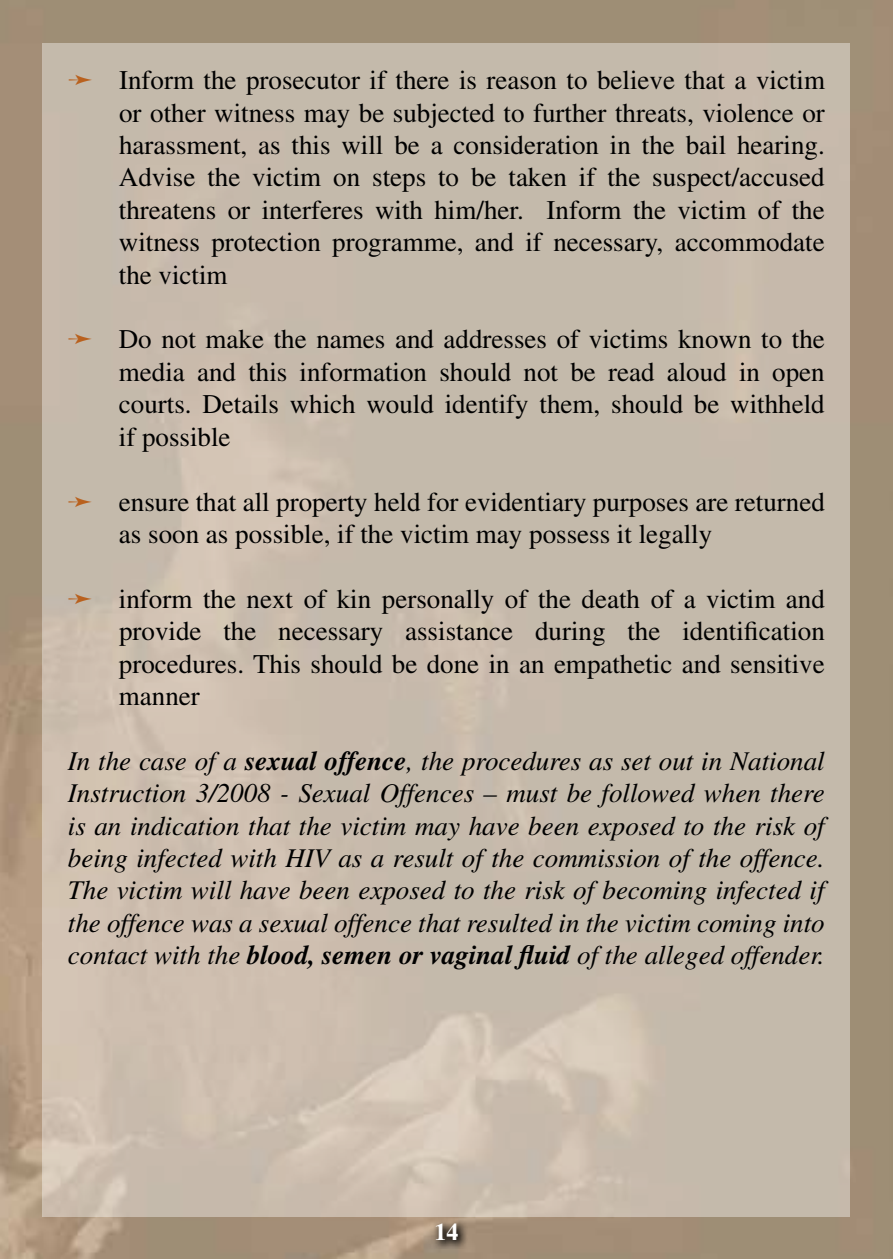
<style>
.page{position:relative;width:893px;height:1259px;background:#fff}
.page>*{position:absolute;margin:0;border:0;box-sizing:border-box;transform-origin:0 0}
.t1{font:27px/32.4px "Times";color:#000;text-align:justify}
.t2{font:italic 27px/32.4px "Times";color:#000;text-align:justify}
.t3{font:700 24px "Times";color:#fff}
.s1{color:#b9611e}
.s2{font-weight:700}
</style>
<div class="page">
<img style="left:0;top:0;width:893px;height:1259px">
<div style="left:43px;top:43px;width:807px;height:1173px;background:linear-gradient(to right,#ccbeaf,#c4baab)"></div>
<svg style="left:428px;top:1215px;width:40px;height:34px"></svg>
<p class="t1" style="left:119px;top:64px;width:708px;text-indent:-51px"><span class="s1">➛</span> Inform the prosecutor if there is reason to believe that a victim or other witness may be subjected to further threats, violence or harassment, as this will be a consideration in the bail hearing.<br>Advise the victim on steps to be taken if the suspect/accused threatens or interferes with him/her. Inform the victim of the witness protection programme, and if necessary, accommodate the victim</p>
<p class="t1" style="left:119px;top:323px;width:707px;text-indent:-51px"><span class="s1">➛</span> Do not make the names and addresses of victims known to the media and this information should not be read aloud in open courts. Details which would identify them, should be withheld if possible</p>
<p class="t1" style="left:119px;top:485px;width:707px;text-indent:-51px"><span class="s1">➛</span> ensure that all property held for evidentiary purposes are returned as soon as possible, if the victim may possess it legally</p>
<p class="t1" style="left:119px;top:582px;width:707px;text-indent:-51px"><span class="s1">➛</span> inform the next of kin personally of the death of a victim and provide the necessary assistance during the identification procedures. This should be done in an empathetic and sensitive manner</p>
<p class="t2" style="left:68px;top:744px;width:758px">In the case of a <span class="s2">sexual offence</span>, the procedures as set out in National Instruction 3/2008 - Sexual Offences – must be followed when there is an indication that the victim may have been exposed to the risk of being infected with HIV as a result of the commission of the offence.<br>The victim will have been exposed to the risk of becoming infected if the offence was a sexual offence that resulted in the victim coming into contact with the <span class="s2">blood, semen or vaginal fluid</span> of the alleged offender.</p>
<p class="t3" style="left:434px;top:1217px;width:25px">14</p>
</div>
